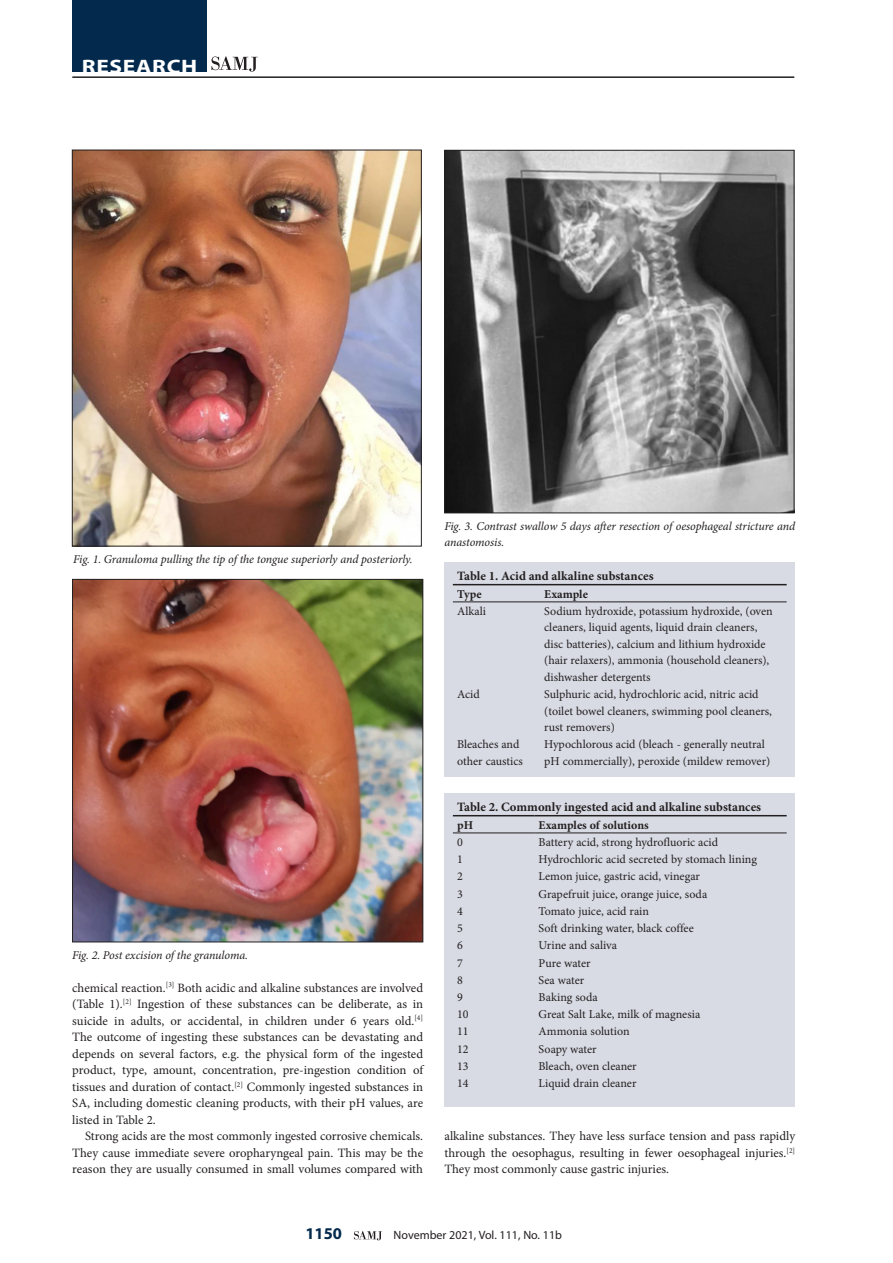
<style>
.page{position:relative;width:893px;height:1263px;background:#fff}
.page>*{position:absolute;margin:0;border:0;box-sizing:border-box;transform-origin:0 0}
.t1{font:700 19.5px "Myriad Pro";letter-spacing:.03em;color:#fff;scale:1.2 1}
.t2{font:700 16.5px "Myriad Pro";color:#03294d}
.BODY_TEXT_1ST_PARAGR{font:12.75px/16.5px "Minion Pro";color:#231f20;text-align:justify}
.BODY_TEXT_INDENT{font:12.75px/16.5px "Minion Pro";color:#231f20;text-align:justify}
.TABLE_HEAD{font:700 12.75px "Minion Pro";color:#231f20}
.TABLE_COPY{font:12px/16.5px "Minion Pro";color:#231f20}
.CAPTIONS{font:italic 12px/16.5px "Minion Pro";letter-spacing:-.01em;color:#231f20}
.TABLE_FIELD_NAME{font:700 12px "Minion Pro";color:#231f20}
.t3{font:12px "Myriad Pro";color:#231f20}
</style>
<div class="page">
<svg style="left:354px;top:1231px;width:28px;height:9px"></svg>
<hr style="left:72px;top:76px;width:722px;height:2px;background:#231f20">
<div style="left:72px;top:0;width:135px;height:72px;background:#03294d"></div>
<svg style="left:211px;top:57px;width:47px;height:15px"></svg>
<img style="left:446px;top:152px;width:346px;height:359px">
<div style="left:444px;top:150px;width:350px;height:363px;border:1px solid #231f20"></div>
<div style="left:444px;top:794px;width:351px;height:313px;background:#d8dbe4"></div>
<hr style="left:453px;top:815px;width:81px;height:1px;background:#231f20">
<hr style="left:534px;top:815px;width:253px;height:1px;background:#231f20">
<hr style="left:453px;top:832px;width:81px;height:1px;background:#231f20">
<hr style="left:534px;top:832px;width:253px;height:1px;background:#231f20">
<div style="left:444px;top:563px;width:351px;height:214px;background:#d8dbe4"></div>
<hr style="left:453px;top:584px;width:87px;height:1px;background:#231f20">
<hr style="left:540px;top:584px;width:247px;height:1px;background:#231f20">
<hr style="left:453px;top:601px;width:87px;height:1px;background:#231f20">
<hr style="left:540px;top:601px;width:247px;height:1px;background:#231f20">
<img style="left:74px;top:152px;width:346px;height:392px">
<div style="left:72px;top:150px;width:350px;height:396px;border:1px solid #231f20"></div>
<img style="left:74px;top:581px;width:347px;height:359px">
<div style="left:72px;top:579px;width:351px;height:363px;border:1px solid #231f20"></div>
<h1 class="t1" style="left:82px;top:54px;width:98px">RESEARCH</h1>
<p class="CAPTIONS" style="left:73px;top:550px;width:341px">Fig. 1. Granuloma pulling the tip of the tongue superiorly and posteriorly.</p>
<p class="CAPTIONS" style="left:444px;top:517px;width:352px">Fig. 3. Contrast swallow 5 days after resection of oesophageal stricture and anastomosis.</p>
<p class="TABLE_HEAD" style="left:457px;top:567px;width:198px">Table 1. Acid and alkaline substances</p>
<p class="TABLE_FIELD_NAME" style="left:457px;top:585px;width:26px">Type</p>
<p class="TABLE_FIELD_NAME" style="left:544px;top:585px;width:45px">Example</p>
<p class="TABLE_COPY" style="left:457px;top:603px;width:30px">Alkali</p>
<p class="TABLE_COPY" style="left:544px;top:603px;width:230px">Sodium hydroxide, potassium hydroxide, (oven cleaners, liquid agents, liquid drain cleaners, disc batteries), calcium and lithium hydroxide (hair relaxers), ammonia (household cleaners), dishwasher detergents</p>
<p class="TABLE_COPY" style="left:457px;top:686px;width:24px">Acid</p>
<p class="TABLE_COPY" style="left:544px;top:686px;width:229px">Sulphuric acid, hydrochloric acid, nitric acid (toilet bowel cleaners, swimming pool cleaners, rust removers)</p>
<p class="TABLE_COPY" style="left:457px;top:736px;width:67px">Bleaches and other caustics</p>
<p class="TABLE_COPY" style="left:544px;top:736px;width:227px">Hypochlorous acid (bleach - generally neutral pH commercially), peroxide (mildew remover)</p>
<p class="TABLE_HEAD" style="left:457px;top:798px;width:305px">Table 2. Commonly ingested acid and alkaline substances</p>
<p class="TABLE_FIELD_NAME" style="left:457px;top:816px;width:17px">pH</p>
<p class="TABLE_FIELD_NAME" style="left:539px;top:816px;width:112px">Examples of solutions</p>
<p class="TABLE_COPY" style="left:457px;top:834px;width:7px">0</p>
<p class="TABLE_COPY" style="left:539px;top:834px;width:181px">Battery acid, strong hydrofluoric acid</p>
<p class="TABLE_COPY" style="left:457px;top:851px;width:7px">1</p>
<p class="TABLE_COPY" style="left:539px;top:851px;width:220px">Hydrochloric acid secreted by stomach lining</p>
<p class="TABLE_COPY" style="left:457px;top:868px;width:7px">2</p>
<p class="TABLE_COPY" style="left:539px;top:868px;width:163px">Lemon juice, gastric acid, vinegar</p>
<p class="TABLE_COPY" style="left:457px;top:885px;width:7px">3</p>
<p class="TABLE_COPY" style="left:539px;top:885px;width:170px">Grapefruit juice, orange juice, soda</p>
<p class="TABLE_COPY" style="left:457px;top:903px;width:7px">4</p>
<p class="TABLE_COPY" style="left:539px;top:903px;width:112px">Tomato juice, acid rain</p>
<p class="TABLE_COPY" style="left:457px;top:920px;width:7px">5</p>
<p class="TABLE_COPY" style="left:539px;top:920px;width:157px">Soft drinking water, black coffee</p>
<p class="TABLE_COPY" style="left:457px;top:937px;width:7px">6</p>
<p class="TABLE_COPY" style="left:539px;top:937px;width:80px">Urine and saliva</p>
<p class="TABLE_COPY" style="left:457px;top:954px;width:7px">7</p>
<p class="TABLE_COPY" style="left:539px;top:954px;width:53px">Pure water</p>
<p class="TABLE_COPY" style="left:457px;top:972px;width:7px">8</p>
<p class="TABLE_COPY" style="left:539px;top:972px;width:47px">Sea water</p>
<p class="TABLE_COPY" style="left:457px;top:989px;width:7px">9</p>
<p class="TABLE_COPY" style="left:539px;top:989px;width:61px">Baking soda</p>
<p class="TABLE_COPY" style="left:457px;top:1006px;width:13px">10</p>
<p class="TABLE_COPY" style="left:539px;top:1006px;width:163px">Great Salt Lake, milk of magnesia</p>
<p class="TABLE_COPY" style="left:457px;top:1023px;width:13px">11</p>
<p class="TABLE_COPY" style="left:539px;top:1023px;width:93px">Ammonia solution</p>
<p class="TABLE_COPY" style="left:457px;top:1041px;width:13px">12</p>
<p class="TABLE_COPY" style="left:539px;top:1041px;width:60px">Soapy water</p>
<p class="TABLE_COPY" style="left:457px;top:1058px;width:13px">13</p>
<p class="TABLE_COPY" style="left:539px;top:1058px;width:100px">Bleach, oven cleaner</p>
<p class="TABLE_COPY" style="left:457px;top:1075px;width:13px">14</p>
<p class="TABLE_COPY" style="left:539px;top:1075px;width:99px">Liquid drain cleaner</p>
<p class="CAPTIONS" style="left:72px;top:947px;width:177px">Fig. 2. Post excision of the granuloma.</p>
<p class="BODY_TEXT_1ST_PARAGR" style="left:72px;top:979px;width:352px">chemical reaction.<sup>[3]</sup> Both acidic and alkaline substances are involved (Table 1).<sup>[2]</sup> Ingestion of these substances can be deliberate, as in suicide in adults, or accidental, in children under 6 years old.<sup>[4] </sup>The outcome of ingesting these substances can be devastating and depends on several factors, e.g. the physical form of the ingested product, type, amount, concentration, pre-ingestion condition of tissues and duration of contact.<sup>[2]</sup> Commonly ingested substances in SA, including domestic cleaning products, with their pH values, are listed in Table 2.</p>
<p class="BODY_TEXT_INDENT" style="left:72px;top:1128px;width:352px;text-indent:13px">Strong acids are the most commonly ingested corrosive chemicals.<br>They cause immediate severe oropharyngeal pain. This may be the reason they are usually consumed in small volumes compared with</p>
<p class="BODY_TEXT_INDENT" style="left:444px;top:1128px;width:352px">alkaline substances. They have less surface tension and pass rapidly through the oesophagus, resulting in fewer oesophageal injuries.<sup>[2] </sup>They most commonly cause gastric injuries.</p>
<h2 class="t2" style="left:305px;top:1223px;width:38px">1150</h2>
<p class="t3" style="left:394px;top:1228px;width:170px">November 2021, Vol. 111, No. 11b</p>
</div>
